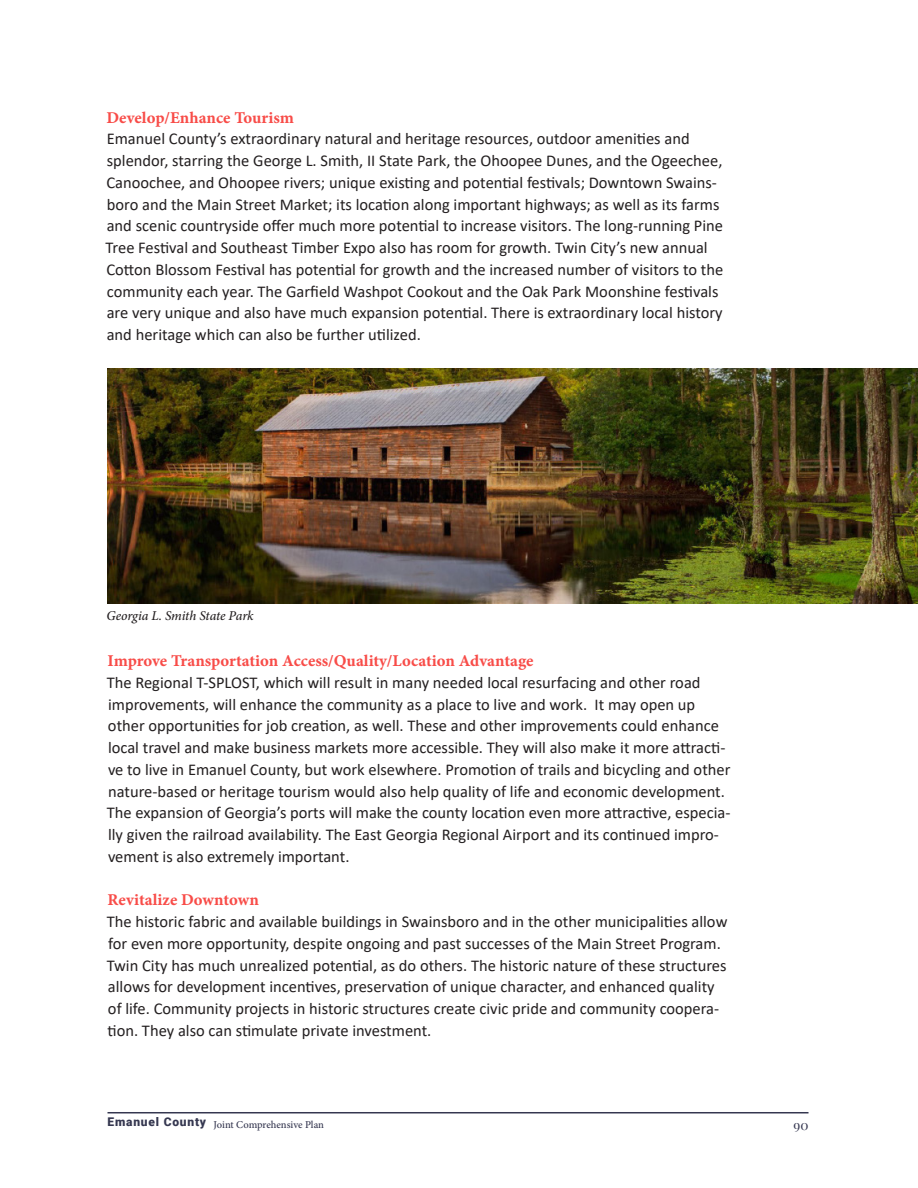
<style>
.page{position:relative;width:918px;height:1188px;background:#fff}
.page>*{position:absolute;margin:0;border:0;box-sizing:border-box;transform-origin:0 0}
.Treutlen_Body{font:16.5px/21.8px "Calibri";color:#231f20}
.Treutlen_Body-2{font:16.5px "Minion Pro Bold Capt";color:#f84c48}
.t1{font:italic 500 13.5px "Minion Pro";letter-spacing:-.01em;color:#231f20}
.t2{font:13.5px "Playfair Display";color:#353750}
.t3{font:500 10.5px "Minion Pro";letter-spacing:-.005em;color:#353750}
</style>
<div class="page">
<hr style="left:108px;top:1112px;width:701px;height:1px;background:#353750">
<img style="left:108px;top:369px;width:810px;height:234px">
<p class="Treutlen_Body-2" style="left:106px;top:105px;width:189px">Develop/Enhance Tourism</p>
<p class="Treutlen_Body" style="left:106px;top:128px;width:619px">Emanuel County’s extraordinary natural and heritage resources, outdoor amenities and splendor, starring the George L. Smith, II State Park, the Ohoopee Dunes, and the Ogeechee, Canoochee, and Ohoopee rivers; unique existing and potential festivals; Downtown Swains&shy;boro and the Main Street Market; its location along important highways; as well as its farms and scenic countryside offer much more potential to increase visitors. The long-running Pine Tree Festival and Southeast Timber Expo also has room for growth. Twin City’s new annual Cotton Blossom Festival has potential for growth and the increased number of visitors to the community each year. The Garfield Washpot Cookout and the Oak Park Moonshine festivals are very unique and also have much expansion potential. There is extraordinary local history and heritage which can also be further utilized.</p>
<p class="t1" style="left:106px;top:606px;width:149px">Georgia L. Smith State Park</p>
<p class="Treutlen_Body-2" style="left:108px;top:649px;width:428px">Improve Transportation Access/Quality/Location Advantage</p>
<p class="Treutlen_Body" style="left:107px;top:671px;width:625px">The Regional T-SPLOST, which will result in many needed local resurfacing and other road improvements, will enhance the community as a place to live and work. It may open up other opportunities for job creation, as well. These and other improvements could enhance local travel and make business markets more accessible. They will also make it more attracti&shy;ve to live in Emanuel County, but work elsewhere. Promotion of trails and bicycling and other nature-based or heritage tourism would also help quality of life and economic development.<br>The expansion of Georgia’s ports will make the county location even more attractive, especia&shy;lly given the railroad availability. The East Georgia Regional Airport and its continued impro&shy;vement is also extremely important.</p>
<p class="Treutlen_Body-2" style="left:108px;top:888px;width:153px">Revitalize Downtown</p>
<p class="Treutlen_Body" style="left:107px;top:910px;width:622px">The historic fabric and available buildings in Swainsboro and in the other municipalities allow for even more opportunity, despite ongoing and past successes of the Main Street Program.<br>Twin City has much unrealized potential, as do others. The historic nature of these structures allows for development incentives, preservation of unique character, and enhanced quality of life. Community projects in historic structures create civic pride and community coopera&shy;tion. They also can stimulate private investment.</p>
<p class="t3" style="left:108px;top:1118px;width:218px"><sup>Emanuel</sup> <sup>County</sup> Joint Comprehensive Plan</p>
<p class="t2" style="left:794px;top:1114px;width:16px">90</p>
</div>
